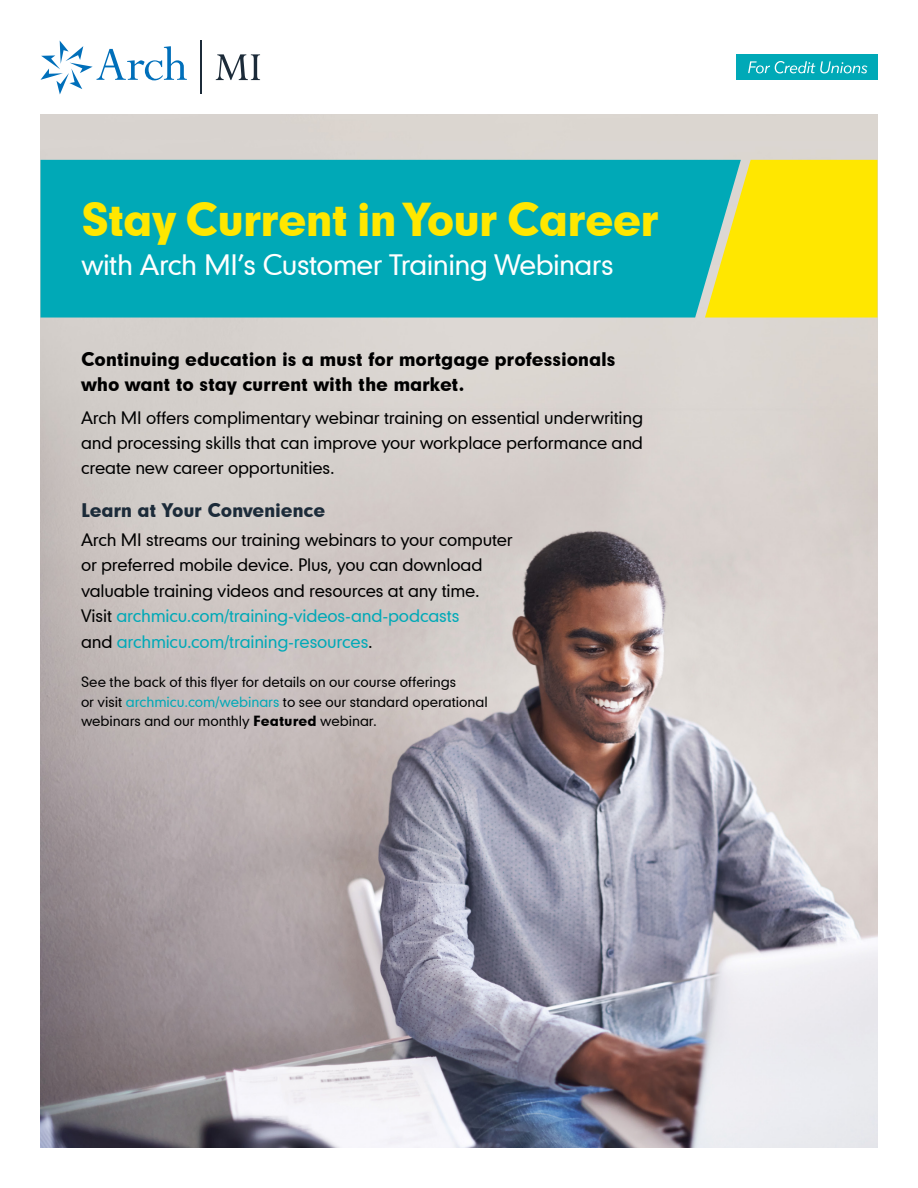
<style>
.page{position:relative;width:918px;height:1188px;background:#fff}
.page>*{position:absolute;margin:0;border:0;box-sizing:border-box;transform-origin:0 0}
.t1{font:43.5px "Geometric 706 BT Black B";letter-spacing:-.03em;color:#ffe700}
.t2{font:27px "Geometric 706 BT Medium B";letter-spacing:-.025em;color:#fff}
.t3{font:18px/25.5px "Geometric 706 BT Black B";letter-spacing:-.015em;color:#000}
.t4{font:18px "Geometric 706 BT Black B";letter-spacing:-.015em;color:#1c2b39}
.t5{font:16.5px/25.5px "Geometric 706 BT Medium B";letter-spacing:-.015em;color:#000;text-align:justify}
.t6{font:13.5px/19.5px "Geometric 706 BT Medium B";letter-spacing:-.005em;color:#000}
.s1{color:#00a9b7}
.s2{font-family:"Geometric 706 BT Black B"}
</style>
<div class="page">
<svg style="left:40px;top:41px;width:147px;height:54px"></svg>
<hr style="left:201px;top:40px;width:1px;height:54px;background:#1c2b39">
<svg style="left:216px;top:54px;width:44px;height:26px"></svg>
<div style="left:736px;top:54px;width:142px;height:26px;background:#00a9b7"></div>
<svg style="left:748px;top:61px;width:119px;height:12px"></svg>
<img style="left:40px;top:114px;width:838px;height:1034px">
<div style="left:40px;top:160px;width:665px;height:158px;background:#00a9b7"></div>
<svg style="left:705px;top:160px;width:173px;height:158px;background:#e8e11a"></svg>
<h1 class="t1" style="left:81px;top:190px;width:580px">Stay Current in Your Career</h1>
<h2 class="t2" style="left:81px;top:247px;width:534px">with Arch MI’s Customer Training Webinars</h2>
<p class="t3" style="left:81px;top:346px;width:536px">Continuing education is a must for mortgage professionals who want to stay current with the market.</p>
<p class="t5" style="left:81px;top:404px;width:564px">Arch MI offers complimentary webinar training on essential underwriting and processing skills that can improve your workplace performance and create new career opportunities.</p>
<p class="t4" style="left:81px;top:498px;width:246px">Learn at Your Convenience</p>
<p class="t5" style="left:81px;top:526px;width:433px;text-align:left">Arch MI streams our training webinars to your computer or preferred mobile device. Plus, you can download valuable training videos and resources at any time.<br>Visit <span class="s1">archmicu.com/training-videos-and-podcasts<br></span>and <span class="s1">archmicu.com/training-resources</span>.</p>
<p class="t6" style="left:81px;top:672px;width:408px">See the back of this flyer for details on our course offerings<br>or visit <span class="s1">archmicu.com/webinars</span> to see our standard operational webinars and our monthly <span class="s2">Featured</span> webinar.</p>
</div>
